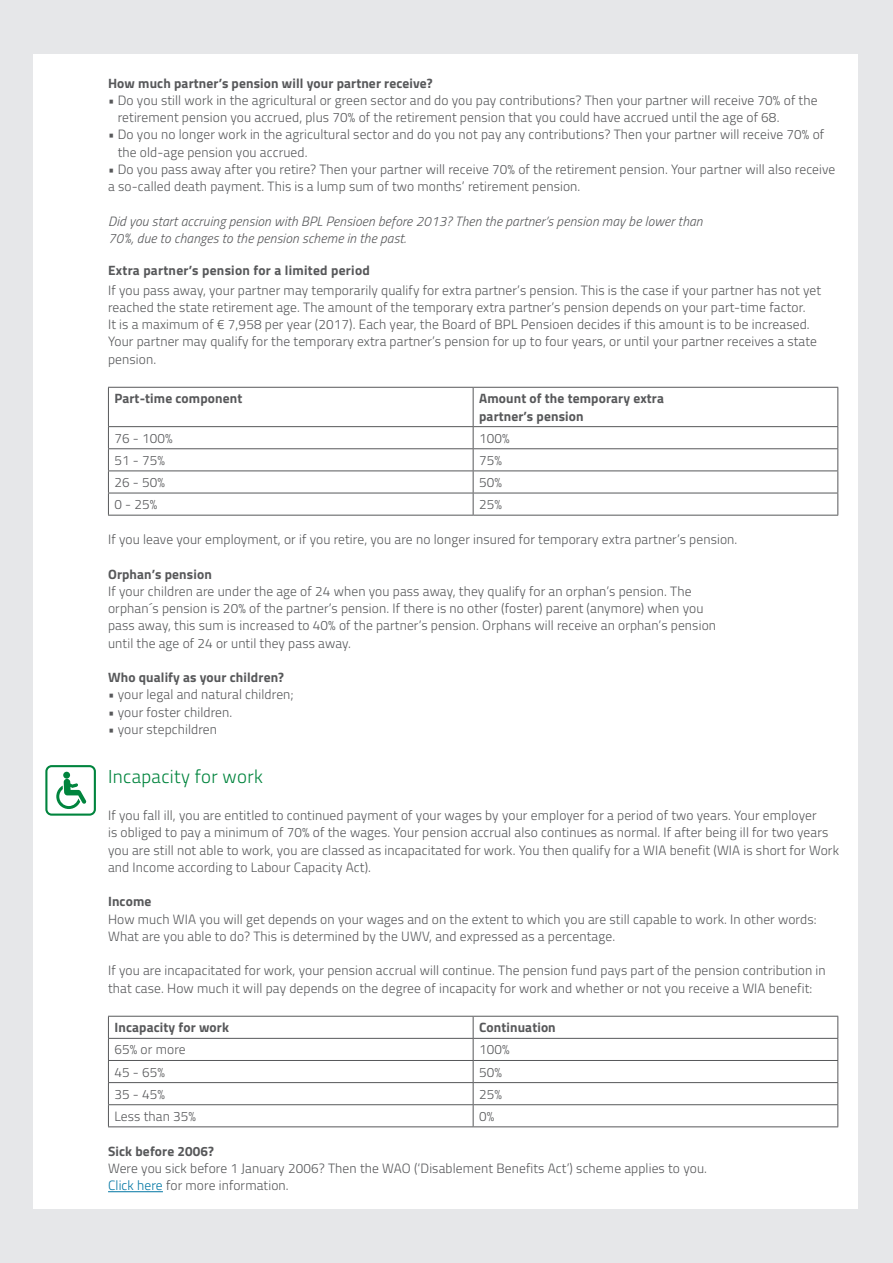
<style>
.page{position:relative;width:893px;height:1263px;background:#e6e7e9}
.page>*{position:absolute;margin:0;border:0;box-sizing:border-box;transform-origin:0 0}
.t1{font:300 18.75px "Titillium";letter-spacing:.02em;color:#00843d}
.t2{font:300 13.5px/17.2px "Titillium";letter-spacing:.01em;color:#57585a}
.t3{font:700 13.5px/17.2px "Titillium";letter-spacing:.01em;color:#57585a}
.t4{font:italic 300 13.5px/17.2px "Titillium";letter-spacing:.01em;color:#57585a}
.s1{color:#0076a3}
</style>
<div class="page">
<div style="left:33px;top:54px;width:825px;height:1155px;background:#fff"></div>
<svg style="left:45px;top:765px;width:51px;height:51px"></svg>
<hr style="left:108px;top:1191px;width:55px;height:1px;background:#0076a3">
<hr style="left:108px;top:387px;width:365px;height:1px;background:#57585a">
<hr style="left:108px;top:388px;width:1px;height:38px;background:#57585a">
<hr style="left:473px;top:387px;width:365px;height:1px;background:#57585a">
<hr style="left:473px;top:388px;width:1px;height:38px;background:#57585a">
<hr style="left:837px;top:388px;width:1px;height:38px;background:#57585a">
<hr style="left:108px;top:426px;width:365px;height:1px;background:#57585a">
<hr style="left:473px;top:426px;width:365px;height:1px;background:#57585a">
<hr style="left:108px;top:448px;width:365px;height:1px;background:#57585a">
<hr style="left:473px;top:448px;width:365px;height:1px;background:#57585a">
<hr style="left:108px;top:470px;width:365px;height:1px;background:#57585a">
<hr style="left:473px;top:470px;width:365px;height:1px;background:#57585a">
<hr style="left:108px;top:493px;width:365px;height:1px;background:#57585a">
<svg style="left:108px;top:427px;width:1px;height:88px"></svg>
<hr style="left:473px;top:493px;width:365px;height:1px;background:#57585a">
<svg style="left:473px;top:427px;width:1px;height:88px"></svg>
<svg style="left:837px;top:427px;width:1px;height:88px"></svg>
<hr style="left:108px;top:515px;width:365px;height:1px;background:#57585a">
<hr style="left:473px;top:515px;width:365px;height:1px;background:#57585a">
<hr style="left:108px;top:1016px;width:365px;height:1px;background:#57585a">
<hr style="left:473px;top:1016px;width:365px;height:1px;background:#57585a">
<hr style="left:108px;top:1038px;width:365px;height:1px;background:#57585a">
<hr style="left:473px;top:1038px;width:365px;height:1px;background:#57585a">
<hr style="left:108px;top:1060px;width:365px;height:1px;background:#57585a">
<hr style="left:473px;top:1060px;width:365px;height:1px;background:#57585a">
<hr style="left:108px;top:1082px;width:365px;height:1px;background:#57585a">
<hr style="left:473px;top:1082px;width:365px;height:1px;background:#57585a">
<hr style="left:108px;top:1104px;width:365px;height:1px;background:#57585a">
<svg style="left:108px;top:1016px;width:1px;height:110px"></svg>
<hr style="left:473px;top:1104px;width:365px;height:1px;background:#57585a">
<svg style="left:473px;top:1016px;width:1px;height:110px"></svg>
<svg style="left:837px;top:1016px;width:1px;height:110px"></svg>
<hr style="left:108px;top:1126px;width:365px;height:1px;background:#57585a">
<hr style="left:473px;top:1126px;width:365px;height:1px;background:#57585a">
<p class="t3" style="left:108px;top:74px;width:326px">How much partner’s pension will your partner receive?</p>
<p class="t2" style="left:118px;top:91px;width:701px;text-indent:-10px">• Do you still work in the agricultural or green sector and do you pay contributions? Then your partner will receive 70% of the retirement pension you accrued, plus 70% of the retirement pension that you could have accrued until the age of 68.</p>
<p class="t2" style="left:118px;top:125px;width:708px;text-indent:-10px">• Do you no longer work in the agricultural sector and do you not pay any contributions? Then your partner will receive 70% of the old-age pension you accrued.</p>
<p class="t2" style="left:108px;top:160px;width:729px">• Do you pass away after you retire? Then your partner will receive 70% of the retirement pension. Your partner will also receive a so-called death payment. This is a lump sum of two months’ retirement pension.</p>
<p class="t4" style="left:108px;top:212px;width:596px">Did you start accruing pension with BPL Pensioen before 2013? Then the partner’s pension may be lower than<br>70%, due to changes to the pension scheme in the past.</p>
<p class="t3" style="left:108px;top:261px;width:263px">Extra partner’s pension for a limited period</p>
<p class="t2" style="left:108px;top:281px;width:714px">If you pass away, your partner may temporarily qualify for extra partner’s pension. This is the case if your partner has not yet reached the state retirement age. The amount of the temporary extra partner’s pension depends on your part-time factor.<br>It is a maximum of € 7,958 per year (2017). Each year, the Board of BPL Pensioen decides if this amount is to be increased.<br>Your partner may qualify for the temporary extra partner’s pension for up to four years, or until your partner receives a state pension.</p>
<p class="t3" style="left:114px;top:389px;width:129px">Part-time component</p>
<p class="t3" style="left:479px;top:389px;width:186px">Amount of the temporary extra partner’s pension</p>
<p class="t2" style="left:114px;top:429px;width:60px">76 - 100%</p>
<p class="t2" style="left:479px;top:429px;width:32px">100%</p>
<p class="t2" style="left:114px;top:451px;width:52px">51 - 75%</p>
<p class="t2" style="left:479px;top:451px;width:24px">75%</p>
<p class="t2" style="left:114px;top:473px;width:52px">26 - 50%</p>
<p class="t2" style="left:479px;top:473px;width:24px">50%</p>
<p class="t2" style="left:114px;top:495px;width:44px">0 - 25%</p>
<p class="t2" style="left:479px;top:495px;width:24px">25%</p>
<p class="t2" style="left:108px;top:530px;width:631px">If you leave your employment, or if you retire, you are no longer insured for temporary extra partner’s pension.</p>
<p class="t3" style="left:108px;top:564px;width:105px">Orphan’s pension</p>
<p class="t2" style="left:108px;top:582px;width:609px">If your children are under the age of 24 when you pass away, they qualify for an orphan’s pension. The orphan´s pension is 20% of the partner’s pension. If there is no other (foster) parent (anymore) when you pass away, this sum is increased to 40% of the partner’s pension. Orphans will receive an orphan’s pension until the age of 24 or until they pass away.</p>
<p class="t3" style="left:108px;top:668px;width:177px">Who qualify as your children?</p>
<p class="t2" style="left:108px;top:685px;width:187px">• your legal and natural children;</p>
<p class="t2" style="left:108px;top:703px;width:126px">• your foster children.</p>
<p class="t2" style="left:108px;top:720px;width:111px">• your stepchildren</p>
<h1 class="t1" style="left:108px;top:763px;width:156px">Incapacity for work</h1>
<p class="t2" style="left:108px;top:806px;width:732px">If you fall ill, you are entitled to continued payment of your wages by your employer for a period of two years. Your employer<br>is obliged to pay a minimum of 70% of the wages. Your pension accrual also continues as normal. If after being ill for two years you are still not able to work, you are classed as incapacitated for work. You then qualify for a WIA benefit (WIA is short for Work and Income according to Labour Capacity Act).</p>
<p class="t3" style="left:108px;top:892px;width:45px">Income</p>
<p class="t2" style="left:108px;top:909px;width:710px">How much WIA you will get depends on your wages and on the extent to which you are still capable to work. In other words:<br>What are you able to do? This is determined by the UWV, and expressed as a percentage.</p>
<p class="t2" style="left:108px;top:961px;width:719px">If you are incapacitated for work, your pension accrual will continue. The pension fund pays part of the pension contribution in that case. How much it will pay depends on the degree of incapacity for work and whether or not you receive a WIA benefit:</p>
<p class="t3" style="left:114px;top:1018px;width:116px">Incapacity for work</p>
<p class="t3" style="left:479px;top:1018px;width:78px">Continuation</p>
<p class="t2" style="left:114px;top:1040px;width:73px">65% or more</p>
<p class="t2" style="left:479px;top:1040px;width:32px">100%</p>
<p class="t2" style="left:114px;top:1062px;width:52px">45 - 65%</p>
<p class="t2" style="left:479px;top:1062px;width:24px">50%</p>
<p class="t2" style="left:114px;top:1085px;width:52px">35 - 45%</p>
<p class="t2" style="left:479px;top:1085px;width:24px">25%</p>
<p class="t2" style="left:114px;top:1107px;width:83px">Less than 35%</p>
<p class="t2" style="left:479px;top:1107px;width:17px">0%</p>
<p class="t3" style="left:108px;top:1142px;width:108px">Sick before 2006?</p>
<p class="t2" style="left:108px;top:1159px;width:600px">Were you sick before 1 January 2006? Then the WAO (‘Disablement Benefits Act’) scheme applies to you.<br><span class="s1">Click here</span> for more information.</p>
</div>
